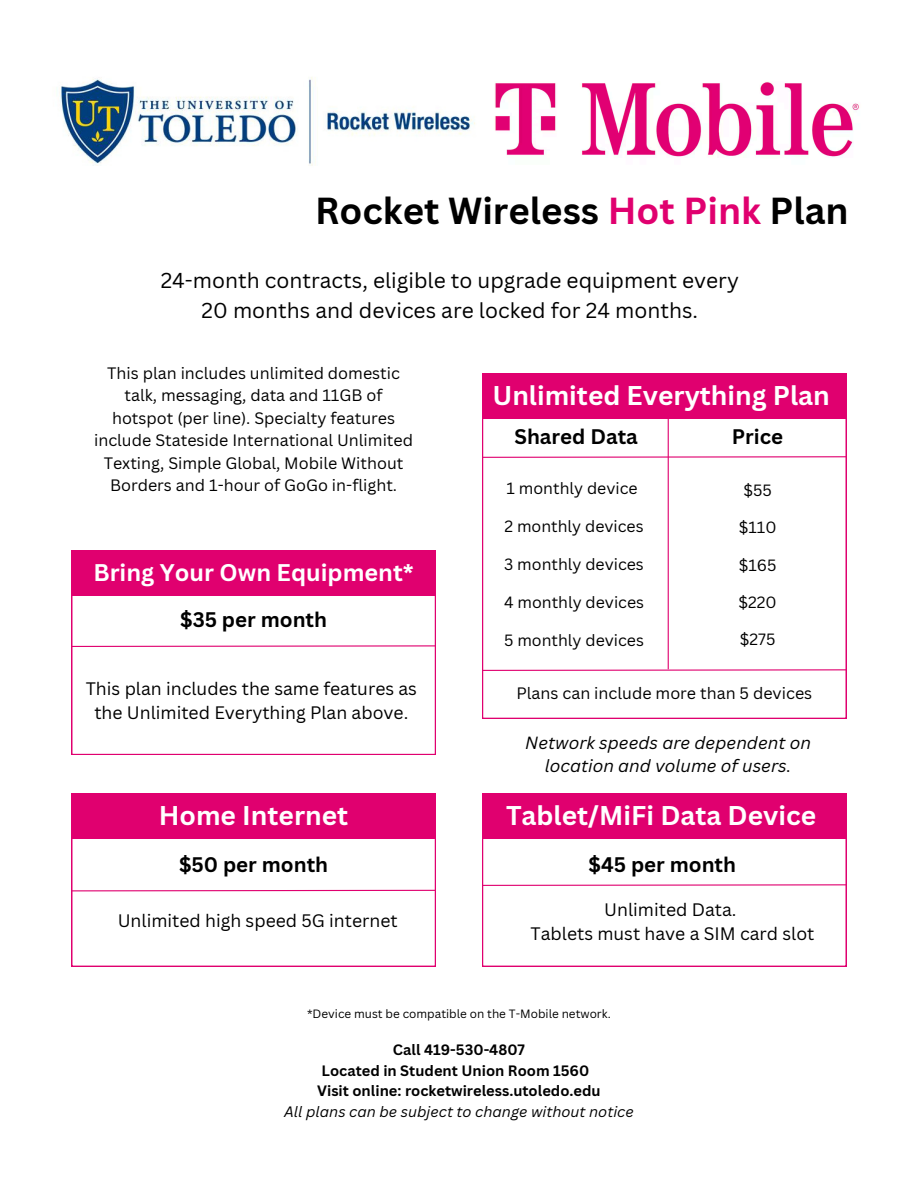
<style>
.page{position:relative;width:918px;height:1188px;background:#fff}
.page>*{position:absolute;margin:0;border:0;box-sizing:border-box;transform-origin:0 0}
.t1{font:700 36.6px "Canva Sans";color:#000}
.t2{font:700 26.4px "Canva Sans";color:#fff}
.t3{font:700 23.4px "Canva Sans";color:#fff}
.t4{font:21px/29.2px "Canva Sans";color:#000;text-align:center}
.t5{font:700 20.55px "Canva Sans";color:#000}
.t6{font:17.55px/24.2px "Canva Sans";color:#000;text-align:center}
.t7{font:italic 17.1px/23.5px "Canva Sans";color:#000;text-align:center}
.t8{font:16.05px/22.5px "Canva Sans";color:#000;text-align:center}
.t9{font:15.9px "Canva Sans";color:#000}
.t10{font:700 14.7px "Canva Sans";color:#000}
.t11{font:italic 14.7px "Canva Sans";color:#000}
.t12{font:11.7px "Canva Sans";color:#000}
.s1{color:#e0006f}
</style>
<div class="page">
<img style="left:495px;top:82px;width:364px;height:75px">
<svg style="left:71px;top:596px;width:365px;height:159px"></svg>
<svg style="left:482px;top:839px;width:365px;height:127px"></svg>
<svg style="left:71px;top:839px;width:365px;height:127px"></svg>
<svg style="left:71px;top:645px;width:365px;height:3px"></svg>
<svg style="left:71px;top:889px;width:365px;height:3px"></svg>
<svg style="left:482px;top:884px;width:365px;height:3px"></svg>
<div style="left:482px;top:373px;width:365px;height:46px;background:#e0006f"></div>
<svg style="left:482px;top:419px;width:365px;height:300px"></svg>
<div style="left:71px;top:550px;width:365px;height:46px;background:#e0006f"></div>
<div style="left:71px;top:793px;width:365px;height:46px;background:#e0006f"></div>
<div style="left:482px;top:793px;width:365px;height:46px;background:#e0006f"></div>
<img style="left:59px;top:77px;width:416px;height:89px">
<svg style="left:482px;top:669px;width:365px;height:3px"></svg>
<p class="t1" style="left:315px;top:185px;width:535px">Rocket Wireless <span class="s1">Hot Pink</span> Plan</p>
<h1 class="t4" style="left:161px;top:266px;width:580px">24-month contracts, eligible to upgrade equipment every<br>20 months and devices are locked for 24 months.</h1>
<h5 class="t8" style="left:94px;top:361px;width:321px">This plan includes unlimited domestic talk, messaging, data and 11GB of hotspot (per line). Specialty features include Stateside International Unlimited Texting, Simple Global, Mobile Without Borders and 1-hour of GoGo in-flight.</h5>
<h3 class="t3" style="left:93px;top:556px;width:322px">Bring Your Own Equipment*</h3>
<h4 class="t5" style="left:180px;top:605px;width:148px">$35 per month</h4>
<h2 class="t6" style="left:86px;top:676px;width:333px">This plan includes the same features as the Unlimited Everything Plan above.</h2>
<h6 class="t2" style="left:492px;top:377px;width:339px">Unlimited Everything Plan</h6>
<h6 class="t5" style="left:514px;top:422px;width:125px">Shared Data</h6>
<h6 class="t9" style="left:507px;top:477px;width:133px">1 monthly device</h6>
<h6 class="t9" style="left:504px;top:515px;width:141px">2 monthly devices</h6>
<h6 class="t9" style="left:504px;top:553px;width:141px">3 monthly devices</h6>
<h6 class="t9" style="left:504px;top:591px;width:142px">4 monthly devices</h6>
<h6 class="t9" style="left:504px;top:629px;width:141px">5 monthly devices</h6>
<h6 class="t5" style="left:732px;top:422px;width:53px">Price</h6>
<h6 class="t9" style="left:743px;top:479px;width:30px">$55</h6>
<h6 class="t9" style="left:739px;top:516px;width:39px">$110</h6>
<h6 class="t9" style="left:739px;top:554px;width:39px">$165</h6>
<h6 class="t9" style="left:739px;top:591px;width:40px">$220</h6>
<h6 class="t9" style="left:740px;top:628px;width:37px">$275</h6>
<p class="t8" style="left:516px;top:681px;width:297px">Plans can include more than 5 devices</p>
<p class="t7" style="left:525px;top:730px;width:287px">Network speeds are dependent on location and volume of users.</p>
<h4 class="t2" style="left:159px;top:797px;width:191px">Home Internet</h4>
<h6 class="t2" style="left:506px;top:797px;width:312px">Tablet/MiFi Data Device</h6>
<h4 class="t5" style="left:179px;top:850px;width:151px">$50 per month</h4>
<h2 class="t6" style="left:118px;top:908px;width:281px">Unlimited high speed 5G internet</h2>
<h4 class="t5" style="left:589px;top:850px;width:149px">$45 per month</h4>
<h6 class="t6" style="left:531px;top:897px;width:285px">Unlimited Data.<br>Tablets must have a SIM card slot</h6>
<p class="t12" style="left:307px;top:1006px;width:305px">*Device must be compatible on the T-Mobile network.</p>
<h2 class="t10" style="left:393px;top:1039px;width:134px">Call 419-530-4807</h2>
<h4 class="t10" style="left:322px;top:1060px;width:269px">Located in Student Union Room 1560</h4>
<h6 class="t10" style="left:317px;top:1081px;width:285px">Visit online: rocketwireless.utoledo.edu</h6>
<p class="t11" style="left:284px;top:1102px;width:351px">All plans can be subject to change without notice</p>
</div>
